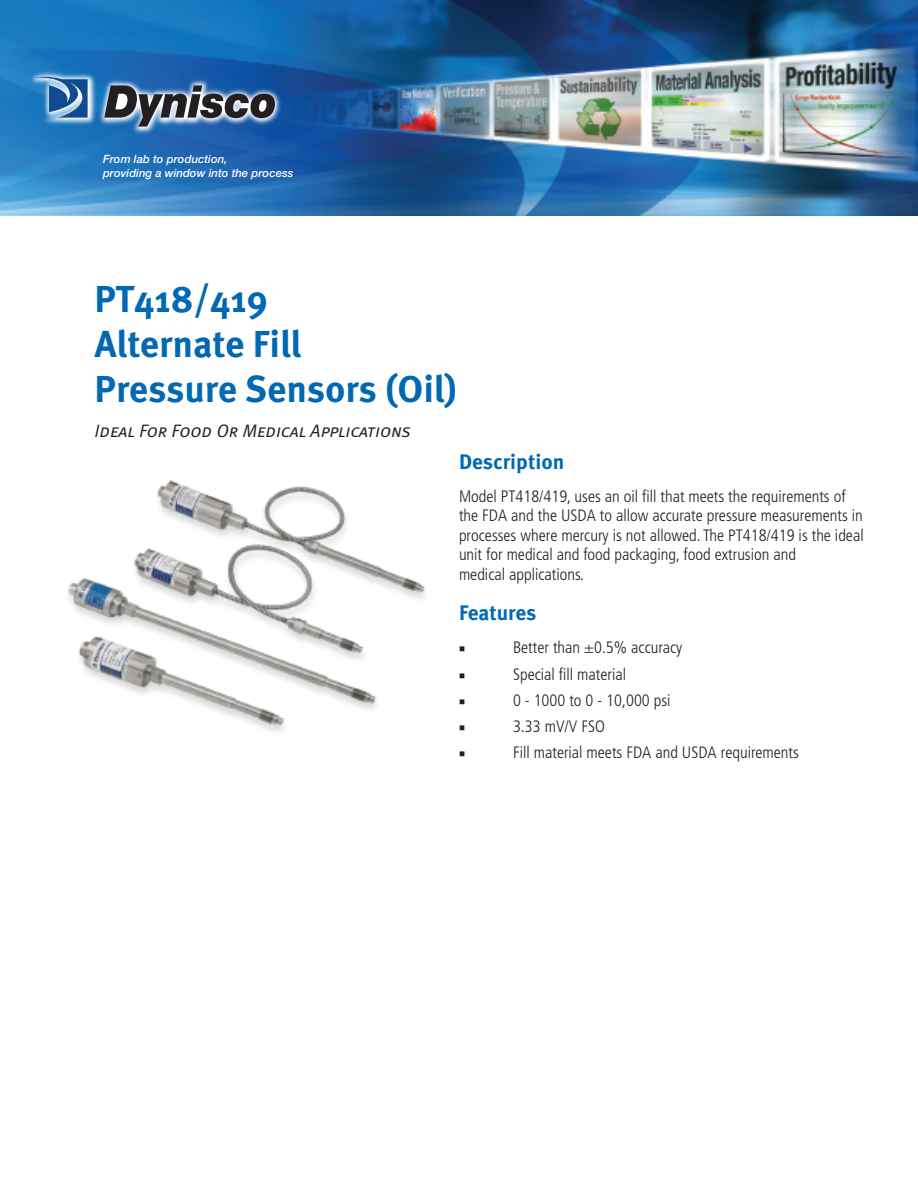
<style>
.page{position:relative;width:918px;height:1188px;background:#fff}
.page>*{position:absolute;margin:0;border:0;box-sizing:border-box;transform-origin:0 0}
.t1{font:700 37.5px/45px "Meta OT";color:#0168b3}
.t2{font:700 21px "Meta OT";letter-spacing:-.005em;color:#0168b3}
.t3{font:18px "Meta Normal LF Italic Caps";letter-spacing:-.01em;color:#231f20}
.t4{font:300 condensed 16.5px/19.5px "Frutiger LT Std";color:#231f20}
.t5{font:16.5px "Minion Pro";color:#231f20}
.t6{font:italic 500 11.4px/13.5px "Helvetica Neue LT Std";color:#fff}
</style>
<div class="page">
<img style="left:0;top:0;width:918px;height:216px">
<img style="left:28px;top:70px;width:253px;height:65px">
<svg style="left:104px;top:85px;width:171px;height:42px;background:#5b6f88"></svg>
<svg style="left:35px;top:77px;width:53px;height:41px;background:#4b82b8"></svg>
<img style="left:67px;top:480px;width:358px;height:252px">
<p class="t6" style="left:103px;top:152px;width:192px">From lab to production,<br>providing a window into the process</p>
<h1 class="t1" style="left:94px;top:277px;width:364px">PT418/419<br>Alternate Fill<br>Pressure Sensors (Oil)</h1>
<p class="t3" style="left:94px;top:420px;width:318px">Ideal For Food Or Medical Applications</p>
<p class="t2" style="left:459px;top:448px;width:107px">Description</p>
<p class="t4" style="left:459px;top:487px;width:406px">Model PT418/419, uses an oil fill that meets the requirements of the FDA and the USDA to allow accurate pressure measurements in processes where mercury is not allowed. The PT418/419 is the ideal unit for medical and food packaging, food extrusion and<br>medical applications.</p>
<p class="t2" style="left:459px;top:600px;width:79px">Features</p>
<p class="t5" style="left:459px;top:637px;width:8px">■</p>
<p class="t4" style="left:513px;top:638px;width:171px">Better than ±0.5% accuracy</p>
<p class="t5" style="left:459px;top:663px;width:8px">■</p>
<p class="t4" style="left:513px;top:665px;width:115px">Special fill material</p>
<p class="t5" style="left:459px;top:690px;width:8px">■</p>
<p class="t4" style="left:513px;top:691px;width:159px">0 - 1000 to 0 - 10,000 psi</p>
<p class="t5" style="left:459px;top:716px;width:8px">■</p>
<p class="t4" style="left:513px;top:717px;width:93px">3.33 mV/V FSO</p>
<p class="t5" style="left:459px;top:742px;width:8px">■</p>
<p class="t4" style="left:513px;top:743px;width:288px">Fill material meets FDA and USDA requirements</p>
</div>
